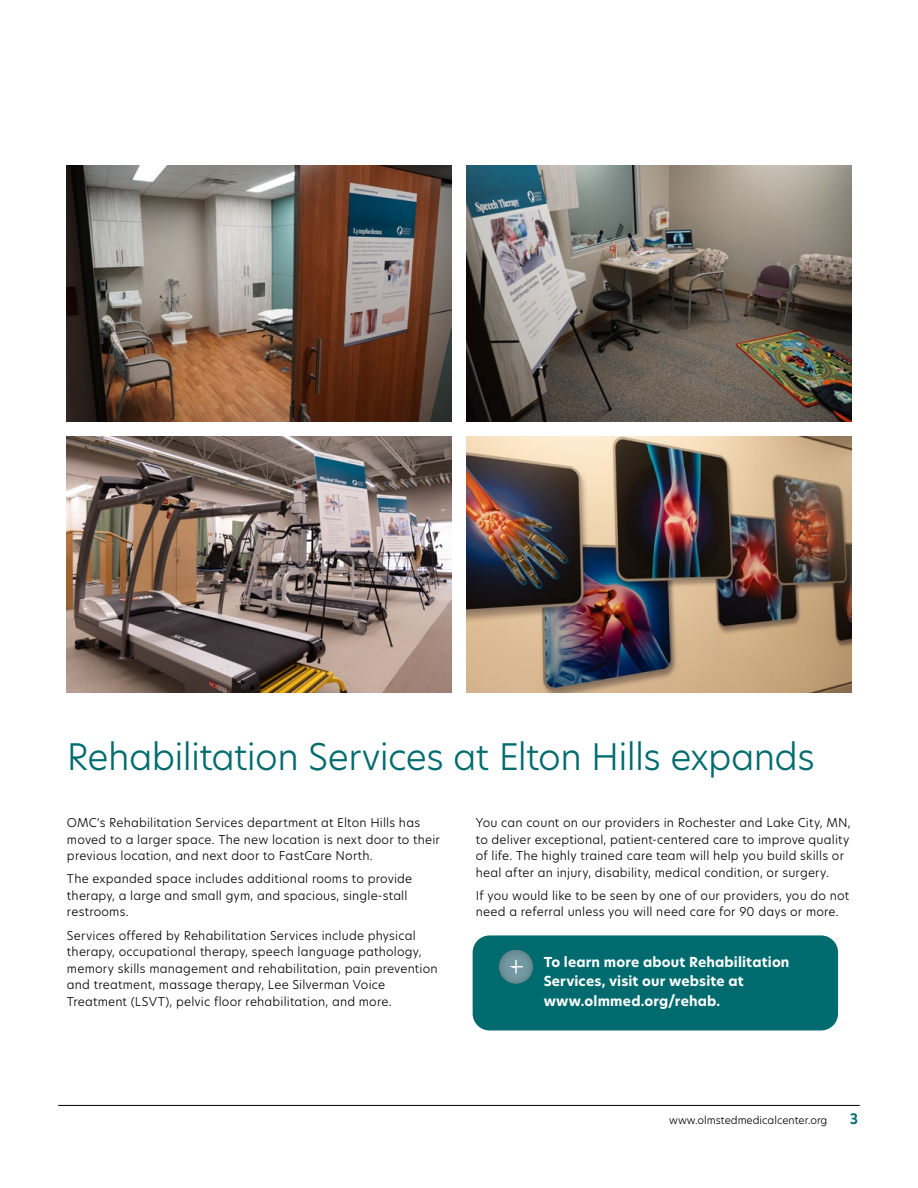
<style>
.page{position:relative;width:918px;height:1188px;background:#fff}
.page>*{position:absolute;margin:0;border:0;box-sizing:border-box;transform-origin:0 0}
.t1{font:300 36px "New Hero";letter-spacing:-.02em;color:#006b6e}
.t2{font:600 14.1px "New Hero";color:#006b6e}
.t3{font:700 13.5px/19.5px "New Hero";letter-spacing:.01em;color:#fff}
.t4{font:300 12px/16.5px "New Hero";letter-spacing:.015em;color:#000}
.t5{font:300 10.5px "New Hero";color:#000}
</style>
<div class="page">
<hr style="left:58px;top:1105px;width:802px;height:1px;background:#000">
<img style="left:67px;top:165px;width:385px;height:257px">
<img style="left:67px;top:436px;width:385px;height:257px">
<img style="left:466px;top:165px;width:385px;height:257px">
<img style="left:466px;top:436px;width:385px;height:257px">
<div style="left:473px;top:935px;width:365px;height:95px;background:#006b6e;border-radius:17px"></div>
<div style="left:486px;top:939px;width:61px;height:46px;background:#000;opacity:.3"></div>
<svg style="left:509px;top:960px;width:14px;height:14px"></svg>
<h1 class="t1" style="left:67px;top:732px;width:749px">Rehabilitation Services at Elton Hills expands</h1>
<p class="t4" style="left:67px;top:814px;width:374px">OMC’s Rehabilitation Services department at Elton Hills has moved to a larger space. The new location is next door to their previous location, and next door to FastCare North.</p>
<p class="t4" style="left:67px;top:870px;width:347px">The expanded space includes additional rooms to provide therapy, a large and small gym, and spacious, single-stall restrooms.</p>
<p class="t4" style="left:67px;top:927px;width:372px">Services offered by Rehabilitation Services include physical therapy, occupational therapy, speech language pathology, memory skills management and rehabilitation, pain prevention and treatment, massage therapy, Lee Silverman Voice Treatment (LSVT), pelvic floor rehabilitation, and more.</p>
<p class="t4" style="left:476px;top:814px;width:376px">You can count on our providers in Rochester and Lake City, MN, to deliver exceptional, patient-centered care to improve quality of life. The highly trained care team will help you build skills or heal after an injury, disability, medical condition, or surgery.</p>
<p class="t4" style="left:476px;top:887px;width:375px">If you would like to be seen by one of our providers, you do not need a referral unless you will need care for 90 days or more.</p>
<p class="t3" style="left:544px;top:952px;width:247px">To learn more about Rehabilitation<br>Services, visit our website at www.olmmed.org/rehab.</p>
<p class="t5" style="left:669px;top:1113px;width:160px">www.olmstedmedicalcenter.org</p>
<p class="t2" style="left:850px;top:1109px;width:10px">3</p>
</div>
